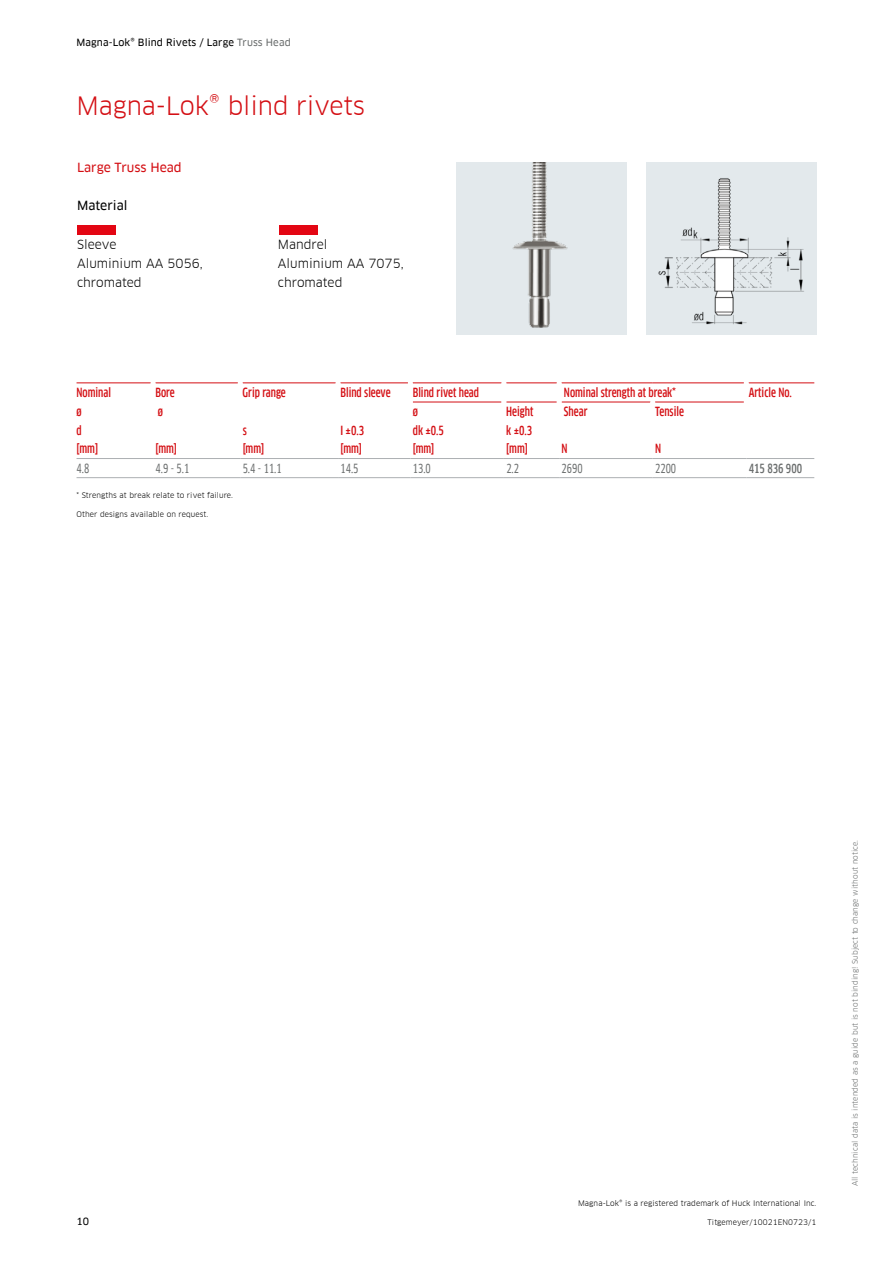
<style>
.page{position:relative;width:893px;height:1263px;background:#fff}
.page>*{position:absolute;margin:0;border:0;box-sizing:border-box;transform-origin:0 0}
.t1{font:24.75px "Clan Offc Pro";letter-spacing:-.005em;color:#d40f14}
.t2{font:500 condensed 12.3px/19.2px "Clan Offc Pro";color:#d40f14}
.t3{font:12.3px "Clan Offc Pro";color:#000}
.t4{font:12.3px "Clan Offc Pro Cond News";color:#6b6e6e}
.t5{font:12.3px "Clan Offc Pro News";color:#d40f14}
.t6{font:500 condensed 12.3px "Clan Offc Pro";color:#6b6e6e}
.t7{font:12.3px "Clan Offc Pro News";color:#000}
.t8{font:9.75px "Clan Offc Pro News";letter-spacing:.01em;color:#000}
.t9{font:7.5px "Clan Offc Pro";letter-spacing:.01em;color:#000}
.t10{font:7.5px "Clan Offc Pro";letter-spacing:.01em;color:#6b6e6e}
.s1{color:#6b6e6e}
</style>
<div class="page">
<div style="left:646px;top:163px;width:170px;height:172px;background:#e3e9ec"></div>
<img style="left:658px;top:178px;width:146px;height:147px">
<img style="left:456px;top:163px;width:171px;height:172px">
<div style="left:279px;top:225px;width:38px;height:9px;background:#e30613"></div>
<div style="left:78px;top:225px;width:38px;height:9px;background:#e30613"></div>
<hr style="left:77px;top:383px;width:74px;height:1px;background:#d40f14">
<hr style="left:155px;top:383px;width:83px;height:1px;background:#d40f14">
<hr style="left:243px;top:383px;width:93px;height:1px;background:#d40f14">
<hr style="left:340px;top:383px;width:68px;height:1px;background:#d40f14">
<hr style="left:413px;top:383px;width:88px;height:1px;background:#d40f14">
<hr style="left:506px;top:383px;width:51px;height:1px;background:#d40f14">
<hr style="left:562px;top:383px;width:91px;height:1px;background:#d40f14">
<hr style="left:653px;top:383px;width:91px;height:1px;background:#d40f14">
<hr style="left:749px;top:383px;width:65px;height:1px;background:#d40f14">
<hr style="left:413px;top:402px;width:88px;height:1px;background:#d40f14">
<hr style="left:506px;top:402px;width:51px;height:1px;background:#d40f14">
<hr style="left:562px;top:402px;width:88px;height:1px;background:#d40f14">
<hr style="left:655px;top:402px;width:89px;height:1px;background:#d40f14">
<hr style="left:77px;top:458px;width:76px;height:1px;background:#acafb2">
<hr style="left:153px;top:458px;width:87px;height:1px;background:#acafb2">
<hr style="left:240px;top:458px;width:98px;height:1px;background:#acafb2">
<hr style="left:338px;top:458px;width:72px;height:1px;background:#acafb2">
<hr style="left:410px;top:458px;width:94px;height:1px;background:#acafb2">
<hr style="left:504px;top:458px;width:55px;height:1px;background:#acafb2">
<hr style="left:559px;top:458px;width:94px;height:1px;background:#acafb2">
<hr style="left:653px;top:458px;width:93px;height:1px;background:#acafb2">
<hr style="left:746px;top:458px;width:68px;height:1px;background:#acafb2">
<hr style="left:77px;top:477px;width:76px;height:1px;background:#acafb2">
<hr style="left:153px;top:477px;width:87px;height:1px;background:#acafb2">
<hr style="left:240px;top:477px;width:98px;height:1px;background:#acafb2">
<hr style="left:338px;top:477px;width:72px;height:1px;background:#acafb2">
<hr style="left:410px;top:477px;width:94px;height:1px;background:#acafb2">
<hr style="left:504px;top:477px;width:55px;height:1px;background:#acafb2">
<hr style="left:559px;top:477px;width:94px;height:1px;background:#acafb2">
<hr style="left:653px;top:477px;width:93px;height:1px;background:#acafb2">
<hr style="left:746px;top:477px;width:68px;height:1px;background:#acafb2">
<h3 class="t8" style="left:77px;top:37px;width:216px">Magna-Lok® Blind Rivets / Large <span class="s1">Truss Head</span></h3>
<h1 class="t1" style="left:77px;top:91px;width:290px">Magna-Lok® blind rivets</h1>
<h2 class="t5" style="left:77px;top:160px;width:106px">Large Truss Head</h2>
<h2 class="t7" style="left:77px;top:199px;width:52px">Material</h2>
<h2 class="t3" style="left:77px;top:237px;width:41px">Sleeve</h2>
<h2 class="t3" style="left:278px;top:237px;width:51px">Mandrel</h2>
<h2 class="t3" style="left:77px;top:256px;width:127px">Aluminium AA 5056,</h2>
<h2 class="t3" style="left:278px;top:256px;width:127px">Aluminium AA 7075,</h2>
<h2 class="t3" style="left:77px;top:275px;width:66px">chromated</h2>
<h2 class="t3" style="left:278px;top:275px;width:66px">chromated</h2>
<h2 class="t2" style="left:77px;top:383px;width:36px">Nominal</h2>
<h2 class="t2" style="left:155px;top:383px;width:21px">Bore</h2>
<h2 class="t2" style="left:243px;top:383px;width:45px">Grip range</h2>
<h2 class="t2" style="left:340px;top:383px;width:52px">Blind sleeve</h2>
<h2 class="t2" style="left:413px;top:383px;width:68px">Blind rivet head</h2>
<h2 class="t2" style="left:564px;top:383px;width:114px">Nominal strength at break*</h2>
<h2 class="t2" style="left:749px;top:383px;width:45px">Article No.</h2>
<h2 class="t2" style="left:77px;top:402px;width:7px">ø d</h2>
<h2 class="t2" style="left:158px;top:402px;width:7px">ø</h2>
<h2 class="t2" style="left:413px;top:402px;width:33px">ø<br>dk ±0.5</h2>
<h2 class="t2" style="left:506px;top:402px;width:29px">Height k ±0.3</h2>
<h2 class="t2" style="left:564px;top:402px;width:25px">Shear</h2>
<h2 class="t2" style="left:655px;top:402px;width:30px">Tensile</h2>
<h2 class="t2" style="left:243px;top:421px;width:6px">s</h2>
<h2 class="t2" style="left:340px;top:421px;width:25px">I ±0.3</h2>
<h2 class="t2" style="left:77px;top:439px;width:23px">[mm]</h2>
<h2 class="t2" style="left:155px;top:439px;width:23px">[mm]</h2>
<h2 class="t2" style="left:243px;top:439px;width:23px">[mm]</h2>
<h2 class="t2" style="left:340px;top:439px;width:23px">[mm]</h2>
<h2 class="t2" style="left:413px;top:439px;width:23px">[mm]</h2>
<h2 class="t2" style="left:506px;top:439px;width:23px">[mm]</h2>
<h2 class="t2" style="left:562px;top:439px;width:8px">N</h2>
<h2 class="t2" style="left:655px;top:439px;width:8px">N</h2>
<h2 class="t4" style="left:77px;top:461px;width:14px">4.8</h2>
<h2 class="t4" style="left:156px;top:461px;width:35px">4.9 - 5.1</h2>
<h2 class="t4" style="left:243px;top:461px;width:41px">5.4 - 11.1</h2>
<h2 class="t4" style="left:340px;top:461px;width:20px">14.5</h2>
<h2 class="t4" style="left:413px;top:461px;width:20px">13.0</h2>
<h2 class="t4" style="left:506px;top:461px;width:14px">2.2</h2>
<h2 class="t4" style="left:562px;top:461px;width:23px">2690</h2>
<h2 class="t4" style="left:655px;top:461px;width:23px">2200</h2>
<h2 class="t6" style="left:749px;top:461px;width:55px">415 836 900</h2>
<p class="t9" style="left:77px;top:490px;width:158px">* Strengths at break relate to rivet failure.</p>
<p class="t9" style="left:77px;top:509px;width:133px">Other designs available on request.</p>
<p class="t9" style="left:578px;top:1198px;width:240px">Magna-Lok® is a registered trademark of Huck International Inc.</p>
<h3 class="t8" style="left:77px;top:1215px;width:14px">10</h3>
<p class="t9" style="left:707px;top:1217px;width:110px">Titgemeyer/10021EN0723/1</p>
<p class="t10" style="left:850px;top:1186px;width:348px;rotate:-90deg">All technical data is intended as a guide but is not binding! Subject to change without notice.</p>
</div>
